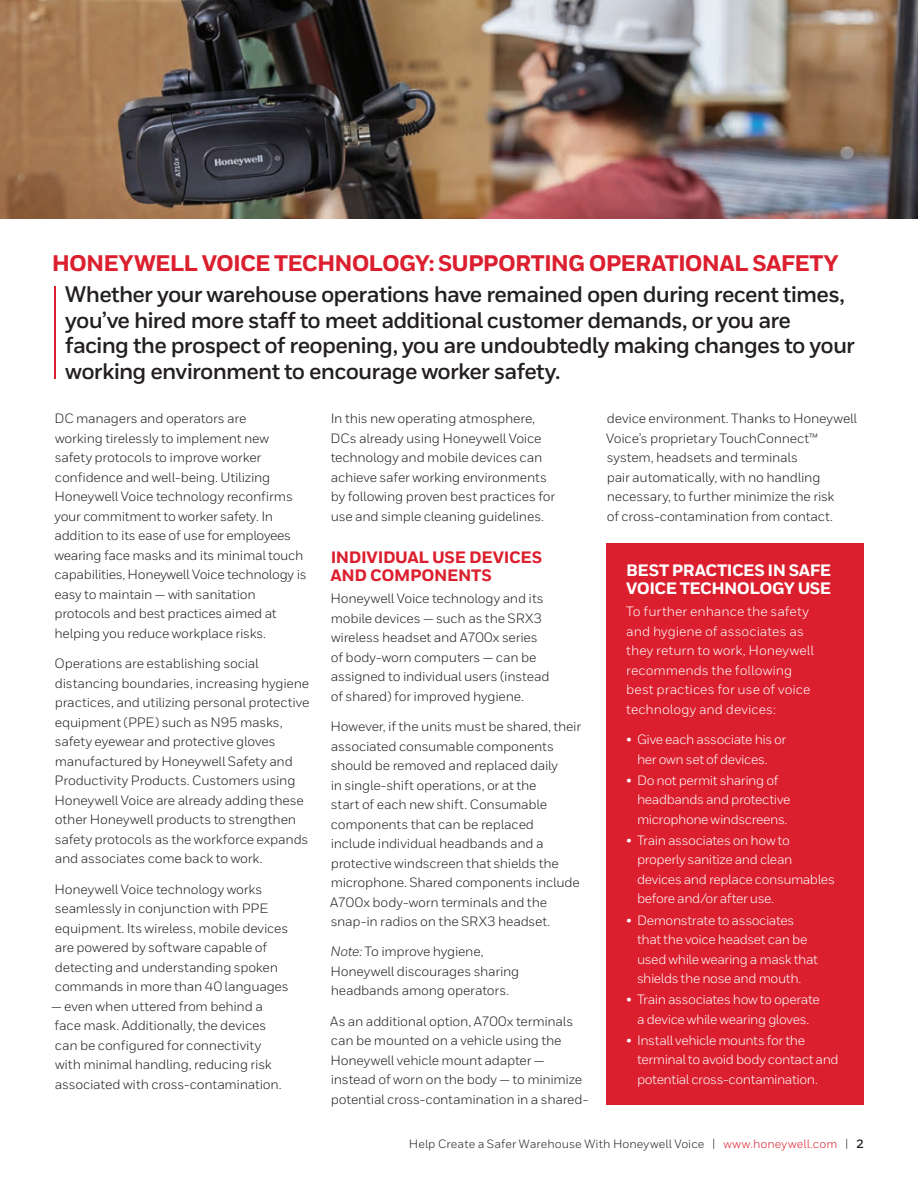
<style>
.page{position:relative;width:918px;height:1188px;background:#fff}
.page>*{position:absolute;margin:0;border:0;box-sizing:border-box;transform-origin:0 0}
.Intro_Body{font:700 22.5px/25.5px "Honeywell Sans";letter-spacing:-.035em;color:#231f20}
.Heading_1__16_16{font:800 22.5px "Honeywell Sans";letter-spacing:-.04em;color:#dc1f2e}
.Heading_2__11_12{font:800 16.5px/18px "Honeywell Sans";letter-spacing:-.03em;color:#fff}
.Heading_2__11_12-2{font:800 16.5px/18px "Honeywell Sans";letter-spacing:-.02em;color:#dc1f2e}
.Body__9_13_pt{font:13.5px/19.5px "Honeywell Sans";letter-spacing:-.015em;color:#231f20}
.Body__9_13_pt-2{font:13.5px/19.5px "Honeywell Sans";letter-spacing:-.025em;color:#fff}
.Body__9_13_pt-3{font:13.5px/19.5px "Honeywell Sans";color:#fff}
.MASTER__Header_Foote{font:12px "Honeywell Sans";letter-spacing:.005em;color:#231f20}
.s1{font-style:italic}
.s2{color:#dc1f2e}
.s3{font-weight:700}
</style>
<div class="page">
<div style="left:606px;top:543px;width:258px;height:562px;background:#dc1f2e"></div>
<img style="left:0;top:0;width:918px;height:218px">
<hr style="left:54px;top:287px;width:2px;height:92px;background:#dc1f2e">
<p class="Heading_1__16_16" style="left:52px;top:250px;width:789px">HONEYWELL VOICE TECHNOLOGY: SUPPORTING OPERATIONAL SAFETY</p>
<p class="Intro_Body" style="left:65px;top:282px;width:791px">Whether your warehouse operations have remained open during recent times, you’ve hired more staff to meet additional customer demands, or you are facing the prospect of reopening, you are undoubtedly making changes to your working environment to encourage worker safety.</p>
<p class="Body__9_13_pt" style="left:55px;top:409px;width:254px">DC managers and operators are<br>working tirelessly to implement new safety protocols to improve worker confidence and well-being. Utilizing Honeywell Voice technology reconfirms your commitment to worker safety. In addition to its ease of use for employees wearing face masks and its minimal touch capabilities, Honeywell Voice technology is easy to maintain — with sanitation protocols and best practices aimed at helping you reduce workplace risks.</p>
<p class="Body__9_13_pt" style="left:55px;top:654px;width:257px">Operations are establishing social distancing boundaries, increasing hygiene practices, and utilizing personal protective equipment (PPE) such as N95 masks, safety eyewear and protective gloves manufactured by Honeywell Safety and Productivity Products. Customers using Honeywell Voice are already adding these other Honeywell products to strengthen safety protocols as the workforce expands and associates come back to work.</p>
<p class="Body__9_13_pt" style="left:55px;top:879px;width:236px">Honeywell Voice technology works seamlessly in conjunction with PPE equipment. Its wireless, mobile devices are powered by software capable of detecting and understanding spoken commands in more than 40 languages</p>
<p class="Body__9_13_pt" style="left:51px;top:996px;width:232px">— even when uttered from behind a face mask. Additionally, the devices can be configured for connectivity with minimal handling, reducing risk associated with cross-contamination.</p>
<p class="Body__9_13_pt" style="left:331px;top:409px;width:226px">In this new operating atmosphere, DCs already using Honeywell Voice technology and mobile devices can achieve safer working environments by following proven best practices for use and simple cleaning guidelines.</p>
<p class="Heading_2__11_12-2" style="left:331px;top:549px;width:213px">INDIVIDUAL USE DEVICES<br>AND COMPONENTS</p>
<p class="Body__9_13_pt" style="left:331px;top:589px;width:221px">Honeywell Voice technology and its mobile devices — such as the SRX3 wireless headset and A700x series of body-worn computers — can be assigned to individual users (instead of shared) for improved hygiene.</p>
<p class="Body__9_13_pt" style="left:330px;top:717px;width:252px">However, if the units must be shared, their associated consumable components should be removed and replaced daily<br>in single-shift operations, or at the<br>start of each new shift. Consumable components that can be replaced include individual headbands and a protective windscreen that shields the microphone. Shared components include A700x body-worn terminals and the snap-in radios on the SRX3 headset.</p>
<p class="Body__9_13_pt" style="left:331px;top:942px;width:190px"><span class="s1">Note:</span> To improve hygiene,<br>Honeywell discourages sharing headbands among operators.</p>
<p class="Body__9_13_pt" style="left:330px;top:1011px;width:260px">As an additional option, A700x terminals can be mounted on a vehicle using the Honeywell vehicle mount adapter — instead of worn on the body — to minimize potential cross-contamination in a shared-</p>
<p class="Body__9_13_pt" style="left:606px;top:409px;width:252px">device environment. Thanks to Honeywell Voice’s proprietary TouchConnect™ system, headsets and terminals<br>pair automatically, with no handling necessary, to further minimize the risk<br>of cross-contamination from contact.</p>
<p class="Heading_2__11_12" style="left:626px;top:562px;width:206px">BEST PRACTICES IN SAFE<br>VOICE TECHNOLOGY USE</p>
<p class="Body__9_13_pt-3" style="left:626px;top:602px;width:189px">To further enhance the safety and hygiene of associates as they return to work, Honeywell recommends the following best practices for use of voice technology and devices:</p>
<p class="Body__9_13_pt-2" style="left:626px;top:730px;width:162px;text-align:center">• Give each associate his or her own set of devices.</p>
<p class="Body__9_13_pt-2" style="left:637px;top:770px;width:155px;text-indent:-11px">• Do not permit sharing of headbands and protective microphone windscreens.</p>
<p class="Body__9_13_pt-2" style="left:637px;top:831px;width:199px;text-indent:-11px">• Train associates on how to properly sanitize and clean devices and replace consumables before and/or after use.</p>
<p class="Body__9_13_pt-2" style="left:637px;top:910px;width:182px;text-indent:-11px">• Demonstrate to associates that the voice headset can be used while wearing a mask that shields the nose and mouth.</p>
<p class="Body__9_13_pt-2" style="left:626px;top:990px;width:195px;text-align:center">• Train associates how to operate a device while wearing gloves.</p>
<p class="Body__9_13_pt-2" style="left:637px;top:1030px;width:203px;text-indent:-11px">• Install vehicle mounts for the terminal to avoid body contact and potential cross-contamination.</p>
<p class="MASTER__Header_Foote" style="left:409px;top:1136px;width:456px">Help Create a Safer Warehouse With Honeywell Voice | <span class="s2">www.honeywell.com</span> | <span class="s3">2</span></p>
</div>
